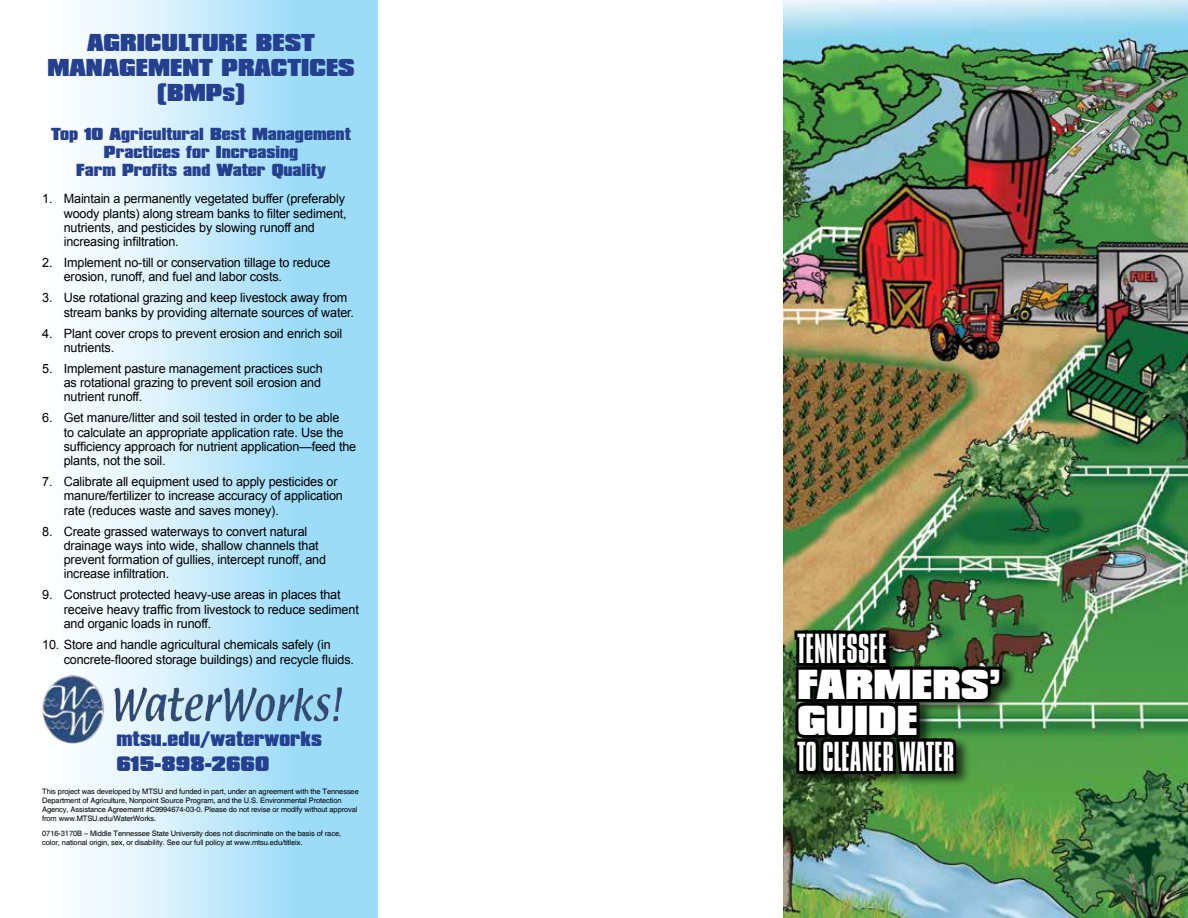
<style>
.page{position:relative;width:1188px;height:918px;background:#fff}
.page>*{position:absolute;margin:0;border:0;box-sizing:border-box;transform-origin:0 0}
.t1{font:300 36px "Compacta BT";color:#fff}
.t2{font:900 36px/36px "Compacta BT";color:#fff}
.t3{font:900 21px/25.2px "Compacta BT";color:#25408f;text-align:center}
.t4{font:900 18px/24.9px "Compacta BT";color:#25408f}
.t5{font:900 15px/18px "Compacta BT";color:#25408f;text-align:center}
.t6{font:12.75px/14.2px "Arial";letter-spacing:-.015em;color:#000}
.t7{font:7.5px/9px "Helvetica";letter-spacing:-.015em;color:#000}
</style>
<div class="page">
<img style="left:783px;top:0;width:405px;height:918px">
<svg style="left:84px;top:0;width:294px;height:918px;background:#c2e9fb"></svg>
<div style="left:794px;top:627px;width:224px;height:160px;background:#000;opacity:.67"></div>
<svg style="left:791px;top:626px;width:216px;height:153px;background:#1d301a"></svg>
<img style="left:42px;top:675px;width:301px;height:69px">
<h2 class="t3" style="left:47px;top:30px;width:309px">AGRICULTURE BEST<br>MANAGEMENT PRACTICES (BMPs)</h2>
<p class="t5" style="left:51px;top:125px;width:301px">Top 10 Agricultural Best Management<br>Practices for Increasing<br>Farm Profits and Water Quality</p>
<p class="t6" style="left:64px;top:192px;width:284px;text-indent:-22px">1. Maintain a permanently vegetated buffer (preferably woody plants) along stream banks to filter sediment, nutrients, and pesticides by slowing runoff and increasing infiltration.</p>
<p class="t6" style="left:64px;top:256px;width:268px;text-indent:-22px">2. Implement no-till or conservation tillage to reduce erosion, runoff, and fuel and labor costs.</p>
<p class="t6" style="left:64px;top:291px;width:292px;text-indent:-22px">3. Use rotational grazing and keep livestock away from stream banks by providing alternate sources of water.</p>
<p class="t6" style="left:64px;top:326px;width:280px;text-indent:-22px">4. Plant cover crops to prevent erosion and enrich soil nutrients.</p>
<p class="t6" style="left:64px;top:361px;width:260px;text-indent:-22px">5. Implement pasture management practices such as rotational grazing to prevent soil erosion and nutrient runoff.</p>
<p class="t6" style="left:64px;top:411px;width:294px;text-indent:-22px">6. Get manure/litter and soil tested in order to be able<br>to calculate an appropriate application rate. Use the sufficiency approach for nutrient application—feed the plants, not the soil.</p>
<p class="t6" style="left:64px;top:475px;width:281px;text-indent:-22px">7. Calibrate all equipment used to apply pesticides or manure/fertilizer to increase accuracy of application rate (reduces waste and saves money).</p>
<p class="t6" style="left:64px;top:524px;width:264px;text-indent:-22px">8. Create grassed waterways to convert natural drainage ways into wide, shallow channels that prevent formation of gullies, intercept runoff, and increase infiltration.</p>
<p class="t6" style="left:64px;top:588px;width:297px;text-indent:-22px">9. Construct protected heavy-use areas in places that receive heavy traffic from livestock to reduce sediment and organic loads in runoff.</p>
<p class="t6" style="left:64px;top:637px;width:292px;line-height:15px;text-indent:-22px">10. Store and handle agricultural chemicals safely (in concrete-floored storage buildings) and recycle fluids.</p>
<h3 class="t4" style="left:116px;top:727px;width:207px">mtsu.edu/waterworks<br>615-898-2660</h3>
<p class="t7" style="left:42px;top:787px;width:318px">This project was developed by MTSU and funded in part, under an agreement with the Tennessee Department of Agriculture, Nonpoint Source Program, and the U.S. Environmental Protection Agency, Assistance Agreement #C9994674-03-0. Please do not revise or modify without approval from www.MTSU.edu/WaterWorks.</p>
<p class="t7" style="left:42px;top:829px;width:300px">0716-3170B – Middle Tennessee State University does not discriminate on the basis of race, color, national origin, sex, or disability. See our full policy at www.mtsu.edu/titleix.</p>
<h1 class="t1" style="left:797px;top:628px;width:91px">TENNESSEE</h1>
<h1 class="t2" style="left:797px;top:667px;width:205px">FARMERS’<br>GUIDE</h1>
<h1 class="t1" style="left:797px;top:736px;width:159px">TO CLEANER WATER</h1>
</div>
